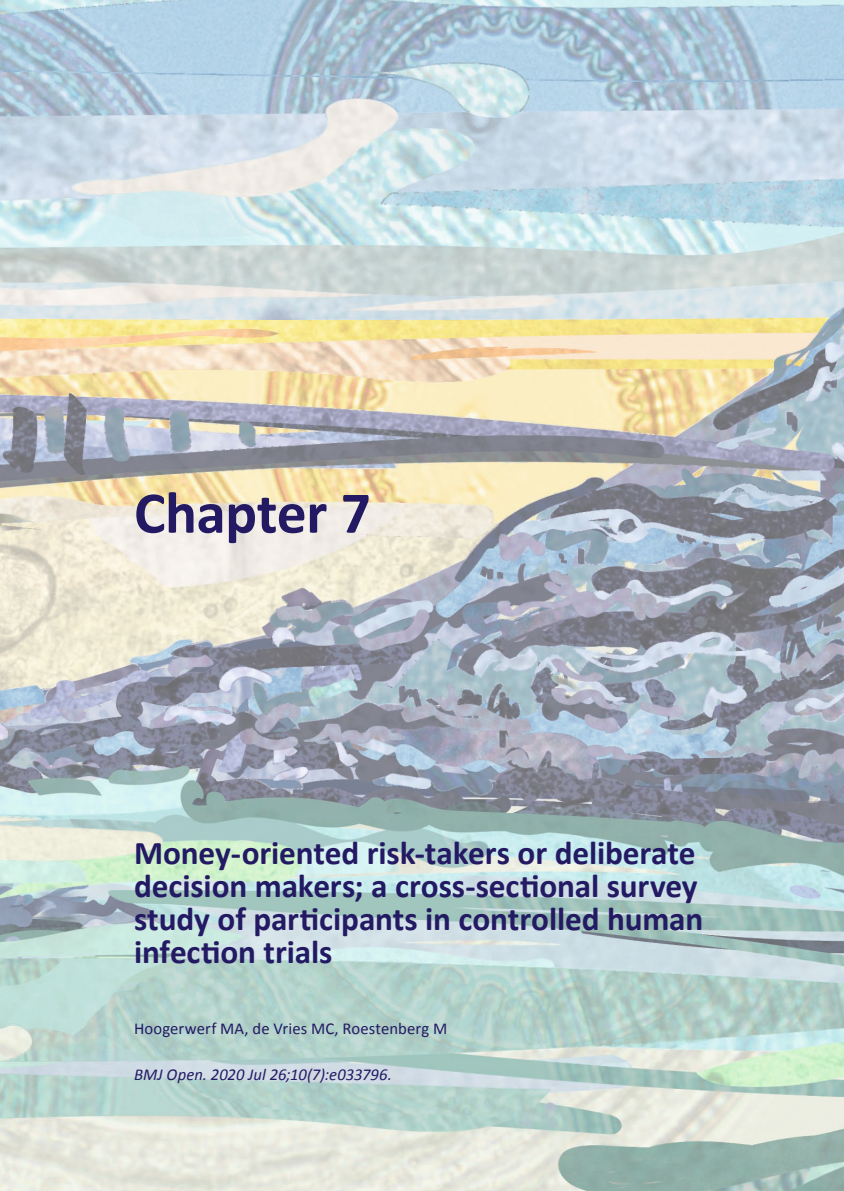
<style>
.page{position:relative;width:844px;height:1191px;background:#fff}
.page>*{position:absolute;margin:0;border:0;box-sizing:border-box;transform-origin:0 0}
.t1{font:700 59.5px "Calibri";letter-spacing:-.01em;color:#231a63}
.t2{font:700 33.25px/33.2px "Calibri";letter-spacing:-.005em;color:#231a63}
.t3{font:16.62px "Calibri";letter-spacing:.005em;color:#231a63}
.t4{font:italic 16.62px "Calibri";color:#231a63}
</style>
<div class="page">
<img style="left:0;top:0;width:843px;height:1191px">
<h1 class="t1" style="left:134px;top:471px;width:238px">Chapter 7</h1>
<p class="t2" style="left:134px;top:834px;width:570px">Money-oriented risk-takers or deliberate decision makers; a cross-sectional survey study of participants in controlled human infection trials</p>
<p class="t3" style="left:134px;top:1017px;width:315px">Hoogerwerf MA, de Vries MC, Roestenberg M</p>
<p class="t4" style="left:134px;top:1062px;width:259px">BMJ Open. 2020 Jul 26;10(7):e033796.</p>
</div>
